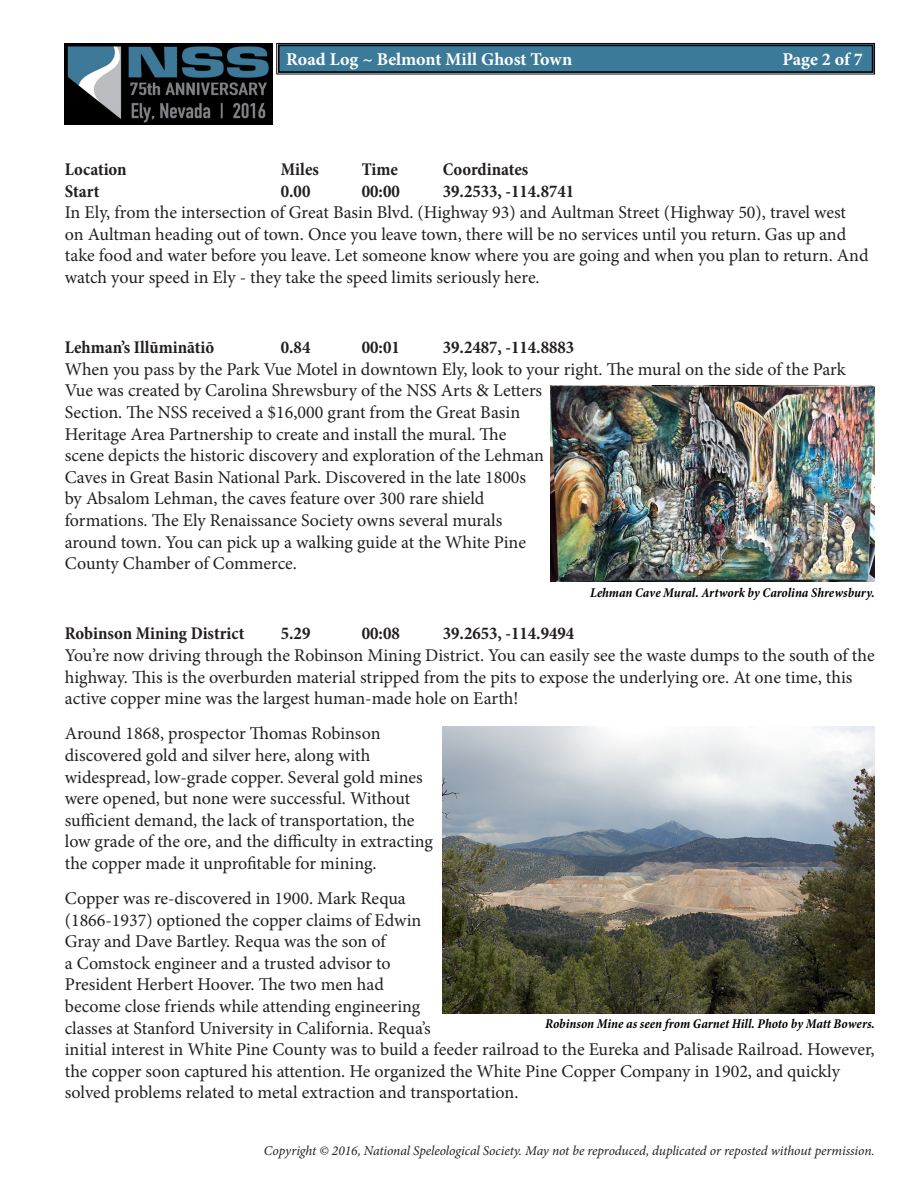
<style>
.page{position:relative;width:918px;height:1188px;background:#fff}
.page>*{position:absolute;margin:0;border:0;box-sizing:border-box;transform-origin:0 0}
.t1{font:18px/21.6px "Minion Pro";color:#231f20}
.t2{font:700 condensed 18px "Minion Pro";color:#231f20}
.t3{font:700 18px "Minion Pro";color:#fff}
.t4{font:italic 13.5px "Minion Pro";letter-spacing:-.005em;color:#231f20}
.t5{font:italic 700 condensed 13.5px "Minion Pro";letter-spacing:-.005em;color:#000}
.s1{font-weight:700;font-stretch:condensed}
</style>
<div class="page">
<svg style="left:276px;top:43px;width:599px;height:32px;background:#3e748f"></svg>
<div style="left:278px;top:45px;width:595px;height:28px;border:2px solid #000"></div>
<img style="left:65px;top:43px;width:208px;height:81px">
<img style="left:443px;top:727px;width:432px;height:287px">
<img style="left:551px;top:386px;width:324px;height:195px">
<p class="t3" style="left:286px;top:46px;width:288px">Road Log ~ Belmont Mill Ghost Town</p>
<p class="t3" style="left:783px;top:46px;width:82px">Page 2 of 7</p>
<p class="t2" style="left:65px;top:157px;width:63px">Location</p>
<p class="t2" style="left:281px;top:157px;width:40px">Miles</p>
<p class="t2" style="left:362px;top:157px;width:38px">Time</p>
<p class="t2" style="left:443px;top:157px;width:87px">Coordinates</p>
<p class="t2" style="left:65px;top:179px;width:36px">Start</p>
<p class="t2" style="left:281px;top:179px;width:31px">0.00</p>
<p class="t2" style="left:362px;top:179px;width:40px">00:00</p>
<p class="t1" style="left:65px;top:180px;width:805px;text-indent:378px"><span class="s1">39.2533, -114.8741<br></span>In Ely, from the intersection of Great Basin Blvd. (Highway 93) and Aultman Street (Highway 50), travel west on Aultman heading out of town. Once you leave town, there will be no services until you return. Gas up and take food and water before you leave. Let someone know where you are going and when you plan to return. And watch your speed in Ely - they take the speed limits seriously here.</p>
<p class="t2" style="left:65px;top:335px;width:151px">Lehman’s Illūminātiō</p>
<p class="t2" style="left:281px;top:335px;width:31px">0.84</p>
<p class="t2" style="left:362px;top:335px;width:40px">00:01</p>
<p class="t1" style="left:65px;top:337px;width:782px;text-indent:378px"><span class="s1">39.2487, -114.8883<br></span>When you pass by the Park Vue Motel in downtown Ely, look to your right. The mural on the side of the Park Vue was created by Carolina Shrewsbury of the NSS Arts &amp; Letters<br>Section. The NSS received a $16,000 grant from the Great Basin<br>Heritage Area Partnership to create and install the mural. The<br>scene depicts the historic discovery and exploration of the Lehman<br>Caves in Great Basin National Park. Discovered in the late 1800s<br>by Absalom Lehman, the caves feature over 300 rare shield<br>formations. The Ely Renaissance Society owns several murals<br>around town. You can pick up a walking guide at the White Pine<br>County Chamber of Commerce.</p>
<p class="t5" style="left:590px;top:583px;width:286px">Lehman Cave Mural. Artwork by Carolina Shrewsbury.</p>
<p class="t2" style="left:65px;top:621px;width:181px">Robinson Mining District</p>
<p class="t2" style="left:281px;top:621px;width:31px">5.29</p>
<p class="t2" style="left:362px;top:621px;width:40px">00:08</p>
<p class="t1" style="left:65px;top:623px;width:811px;text-indent:378px"><span class="s1">39.2653, -114.9494<br></span>You’re now driving through the Robinson Mining District. You can easily see the waste dumps to the south of the highway. This is the overburden material stripped from the pits to expose the underlying ore. At one time, this active copper mine was the largest human-made hole on Earth!</p>
<p class="t1" style="left:65px;top:723px;width:370px">Around 1868, prospector Thomas Robinson discovered gold and silver here, along with widespread, low-grade copper. Several gold mines were opened, but none were successful. Without sufficient demand, the lack of transportation, the low grade of the ore, and the difficulty in extracting the copper made it unprofitable for mining.</p>
<p class="t1" style="left:65px;top:888px;width:811px">Copper was re-discovered in 1900. Mark Requa<br>(1866-1937) optioned the copper claims of Edwin<br>Gray and Dave Bartley. Requa was the son of<br>a Comstock engineer and a trusted advisor to<br>President Herbert Hoover. The two men had<br>become close friends while attending engineering<br>classes at Stanford University in California. Requa’s<br>initial interest in White Pine County was to build a feeder railroad to the Eureka and Palisade Railroad. However, the copper soon captured his attention. He organized the White Pine Copper Company in 1902, and quickly solved problems related to metal extraction and transportation.</p>
<p class="t5" style="left:545px;top:1014px;width:331px">Robinson Mine as seen from Garnet Hill. Photo by Matt Bowers.</p>
<p class="t4" style="left:264px;top:1141px;width:612px">Copyright © 2016, National Speleological Society. May not be reproduced, duplicated or reposted without permission.</p>
</div>
